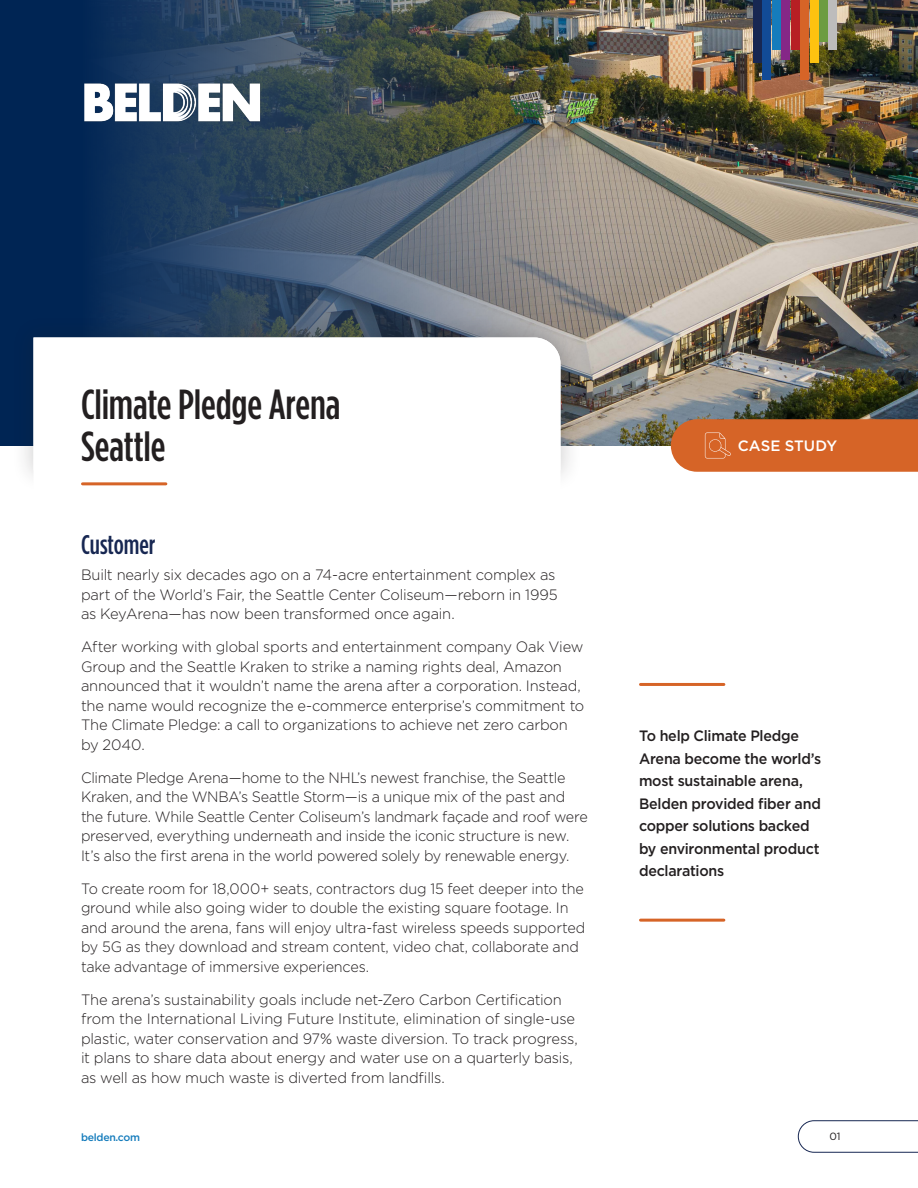
<style>
.page{position:relative;width:918px;height:1188px;background:#fff}
.page>*{position:absolute;margin:0;border:0;box-sizing:border-box;transform-origin:0 0}
.BDN-Title{font:500 42px/42px "Gotham Condensed";letter-spacing:-.005em;color:#231f20}
.BDN-Body-Header{font:500 27px "Gotham Condensed";color:#172752}
.BDN-Body{font:300 15px/19.5px "Gotham";letter-spacing:-.015em;color:#231f20}
.BDN-Body-2{font:300 15px/19.5px "Gotham";letter-spacing:-.015em;color:#231f20;scale:.96 1}
.BDN-Doc-Intro-Lft{font:500 15px/22.5px "Gotham";letter-spacing:-.015em;color:#231f20;scale:.95 1}
.BDN-Doc-Overline-Whi{font:500 15px "Gotham";color:#fff}
.t1{font:500 10.5px "Gotham";letter-spacing:-.025em;color:#157cbc}
.t2{font:10.5px "Gotham";color:#231f20}
</style>
<div class="page">
<img style="left:594px;top:0;width:324px;height:446px">
<img style="left:0;top:0;width:594px;height:446px">
<div style="left:11px;top:315px;width:572px;height:178px;background:#231f20;opacity:.2"></div>
<svg style="left:33px;top:337px;width:528px;height:156px"></svg>
<svg style="left:671px;top:419px;width:247px;height:53px;background:#d5672c"></svg>
<hr style="left:82px;top:482px;width:84px;height:3px;background:#d66427">
<svg style="left:798px;top:1120px;width:120px;height:33px"></svg>
<hr style="left:640px;top:683px;width:84px;height:3px;background:#d66427">
<img style="left:81px;top:81px;width:183px;height:43px">
<hr style="left:640px;top:919px;width:84px;height:3px;background:#d66427">
<div style="left:791px;top:0;width:8px;height:50px;background:#b71f24"></div>
<div style="left:801px;top:0;width:8px;height:80px;background:#d66427"></div>
<div style="left:819px;top:0;width:9px;height:42px;background:#6c9c40"></div>
<div style="left:782px;top:0;width:8px;height:60px;background:#852787"></div>
<div style="left:763px;top:0;width:8px;height:80px;background:#124b96"></div>
<div style="left:810px;top:0;width:8px;height:63px;background:#fec210"></div>
<div style="left:829px;top:0;width:8px;height:50px;background:#bdbcbc"></div>
<div style="left:772px;top:0;width:8px;height:50px;background:#157cbc"></div>
<div style="left:753px;top:0;width:8px;height:63px;background:#172752"></div>
<p class="BDN-Title" style="left:81px;top:383px;width:261px">Climate Pledge Arena<br>Seattle</p>
<p class="BDN-Body-Header" style="left:81px;top:529px;width:76px">Customer</p>
<p class="BDN-Body" style="left:81px;top:565px;width:478px">Built nearly six decades ago on a 74-acre entertainment complex as part of the World’s Fair, the Seattle Center Coliseum—reborn in 1995 as KeyArena—has now been transformed once again.</p>
<p class="BDN-Body" style="left:81px;top:637px;width:505px">After working with global sports and entertainment company Oak View Group and the Seattle Kraken to strike a naming rights deal, Amazon announced that it wouldn’t name the arena after a corporation. Instead, the name would recognize the e-commerce enterprise’s commitment to The Climate Pledge: a call to organizations to achieve net zero carbon by 2040.</p>
<p class="BDN-Body-2" style="left:81px;top:767px;width:529px">Climate Pledge Arena—home to the NHL’s newest franchise, the Seattle Kraken, and the WNBA’s Seattle Storm—is a unique mix of the past and the future. While Seattle Center Coliseum’s landmark façade and roof were preserved, everything underneath and inside the iconic structure is new.<br>It’s also the first arena in the world powered solely by renewable energy.</p>
<p class="BDN-Body-2" style="left:81px;top:878px;width:527px">To create room for 18,000+ seats, contractors dug 15 feet deeper into the ground while also going wider to double the existing square footage. In and around the arena, fans will enjoy ultra-fast wireless speeds supported by 5G as they download and stream content, video chat, collaborate and take advantage of immersive experiences.</p>
<p class="BDN-Body" style="left:81px;top:989px;width:498px">The arena’s sustainability goals include net-Zero Carbon Certification from the International Living Future Institute, elimination of single-use plastic, water conservation and 97% waste diversion. To track progress, it plans to share data about energy and water use on a quarterly basis, as well as how much waste is diverted from landfills.</p>
<p class="t1" style="left:81px;top:1130px;width:61px">belden.com</p>
<p class="BDN-Doc-Overline-Whi" style="left:738px;top:436px;width:101px">CASE STUDY</p>
<p class="BDN-Doc-Intro-Lft" style="left:639px;top:725px;width:193px">To help Climate Pledge<br>Arena become the world’s most sustainable arena,<br>Belden provided fiber and copper solutions backed by environmental product declarations</p>
<p class="t2" style="left:830px;top:1130px;width:13px">01</p>
</div>
